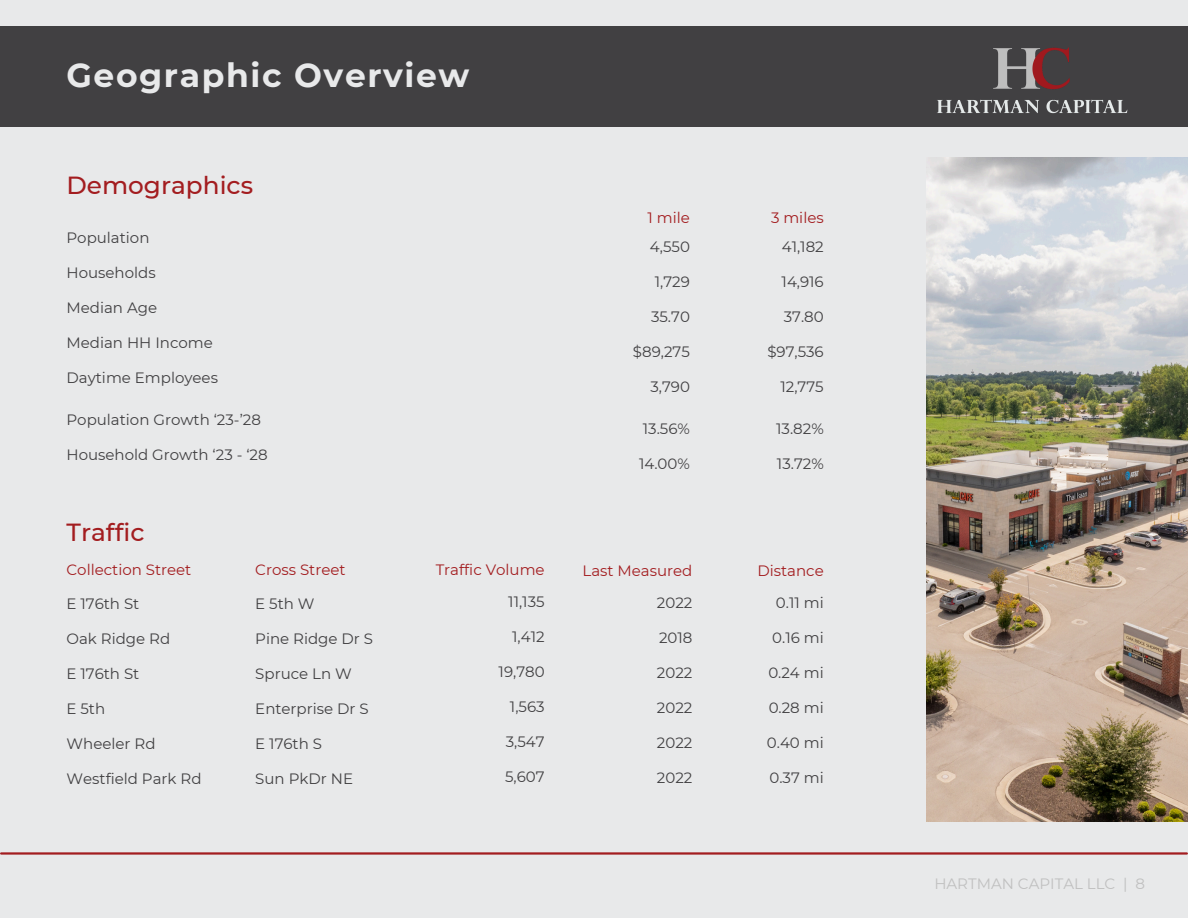
<style>
.page{position:relative;width:1188px;height:918px;background:#e8e9ea}
.page>*{position:absolute;margin:0;border:0;box-sizing:border-box;transform-origin:0 0}
.t1{font:700 33px "Montserrat";letter-spacing:.05em;color:#e8e9ea}
.t2{font:500 24.75px "Montserrat";color:#a31d20}
.t3{font:15px "Montserrat";color:#414042}
.t4{font:15px "Montserrat";color:#a31d20}
.t5{font:15px "Montserrat";color:#c0c0c0}
</style>
<div class="page">
<hr style="left:1px;top:852px;width:1186px;height:3px;background:#a31d20">
<div style="left:0;top:26px;width:1188px;height:101px;background:#414042"></div>
<img style="left:937px;top:47px;width:191px;height:67px">
<img style="left:926px;top:157px;width:262px;height:665px">
<h2 class="t1" style="left:67px;top:55px;width:404px">Geographic Overview</h2>
<p class="t2" style="left:67px;top:170px;width:188px">Demographics</p>
<p class="t3" style="left:67px;top:229px;width:84px">Population</p>
<p class="t3" style="left:67px;top:264px;width:91px">Households</p>
<p class="t3" style="left:67px;top:299px;width:92px">Median Age</p>
<p class="t3" style="left:67px;top:334px;width:148px">Median HH Income</p>
<p class="t3" style="left:67px;top:369px;width:153px">Daytime Employees</p>
<p class="t3" style="left:67px;top:411px;width:196px">Population Growth ‘23-’28</p>
<p class="t3" style="left:67px;top:446px;width:203px">Household Growth ‘23 - ‘28</p>
<p class="t2" style="left:67px;top:517px;width:79px">Traffic</p>
<p class="t4" style="left:67px;top:561px;width:126px">Collection Street</p>
<p class="t3" style="left:67px;top:594px;width:74px">E 176th St</p>
<p class="t3" style="left:67px;top:629px;width:105px">Oak Ridge Rd</p>
<p class="t3" style="left:67px;top:664px;width:74px">E 176th St</p>
<p class="t3" style="left:67px;top:699px;width:40px">E 5th</p>
<p class="t3" style="left:67px;top:734px;width:90px">Wheeler Rd</p>
<p class="t3" style="left:67px;top:769px;width:137px">Westfield Park Rd</p>
<p class="t4" style="left:255px;top:561px;width:92px">Cross Street</p>
<p class="t3" style="left:255px;top:594px;width:61px">E 5th W</p>
<p class="t3" style="left:255px;top:629px;width:119px">Pine Ridge Dr S</p>
<p class="t3" style="left:255px;top:664px;width:98px">Spruce Ln W</p>
<p class="t3" style="left:255px;top:699px;width:115px">Enterprise Dr S</p>
<p class="t3" style="left:255px;top:734px;width:68px">E 176th S</p>
<p class="t3" style="left:255px;top:769px;width:99px">Sun PkDr NE</p>
<p class="t4" style="left:436px;top:561px;width:110px">Traffic Volume</p>
<p class="t3" style="left:508px;top:593px;width:38px">11,135</p>
<p class="t3" style="left:512px;top:628px;width:34px">1,412</p>
<p class="t3" style="left:499px;top:663px;width:48px">19,780</p>
<p class="t3" style="left:510px;top:698px;width:36px">1,563</p>
<p class="t3" style="left:506px;top:732px;width:40px">3,547</p>
<p class="t3" style="left:505px;top:767px;width:41px">5,607</p>
<p class="t4" style="left:648px;top:209px;width:44px">1 mile</p>
<p class="t3" style="left:650px;top:238px;width:41px">4,550</p>
<p class="t3" style="left:655px;top:273px;width:37px">1,729</p>
<p class="t3" style="left:651px;top:308px;width:40px">35.70</p>
<p class="t3" style="left:633px;top:343px;width:58px">$89,275</p>
<p class="t3" style="left:650px;top:378px;width:41px">3,790</p>
<p class="t3" style="left:643px;top:420px;width:49px">13.56%</p>
<p class="t3" style="left:639px;top:455px;width:52px">14.00%</p>
<p class="t4" style="left:583px;top:561px;width:111px">Last Measured</p>
<p class="t3" style="left:657px;top:594px;width:37px">2022</p>
<p class="t3" style="left:659px;top:629px;width:35px">2018</p>
<p class="t3" style="left:657px;top:663px;width:37px">2022</p>
<p class="t3" style="left:657px;top:698px;width:37px">2022</p>
<p class="t3" style="left:657px;top:733px;width:37px">2022</p>
<p class="t3" style="left:657px;top:768px;width:37px">2022</p>
<h2 class="t4" style="left:771px;top:209px;width:54px">3 miles</h2>
<p class="t3" style="left:782px;top:238px;width:44px">41,182</p>
<p class="t3" style="left:782px;top:273px;width:44px">14,916</p>
<p class="t3" style="left:784px;top:308px;width:41px">37.80</p>
<p class="t3" style="left:767px;top:343px;width:58px">$97,536</p>
<p class="t3" style="left:781px;top:378px;width:45px">12,775</p>
<p class="t3" style="left:776px;top:420px;width:49px">13.82%</p>
<p class="t3" style="left:777px;top:455px;width:48px">13.72%</p>
<p class="t4" style="left:757px;top:561px;width:68px">Distance</p>
<p class="t3" style="left:776px;top:594px;width:49px">0.11 mi</p>
<p class="t3" style="left:772px;top:629px;width:53px">0.16 mi</p>
<p class="t3" style="left:768px;top:663px;width:57px">0.24 mi</p>
<p class="t3" style="left:769px;top:698px;width:57px">0.28 mi</p>
<p class="t3" style="left:767px;top:733px;width:58px">0.40 mi</p>
<p class="t3" style="left:770px;top:768px;width:56px">0.37 mi</p>
<p class="t5" style="left:934px;top:874px;width:212px">HARTMAN CAPITAL LLC | 8</p>
</div>
